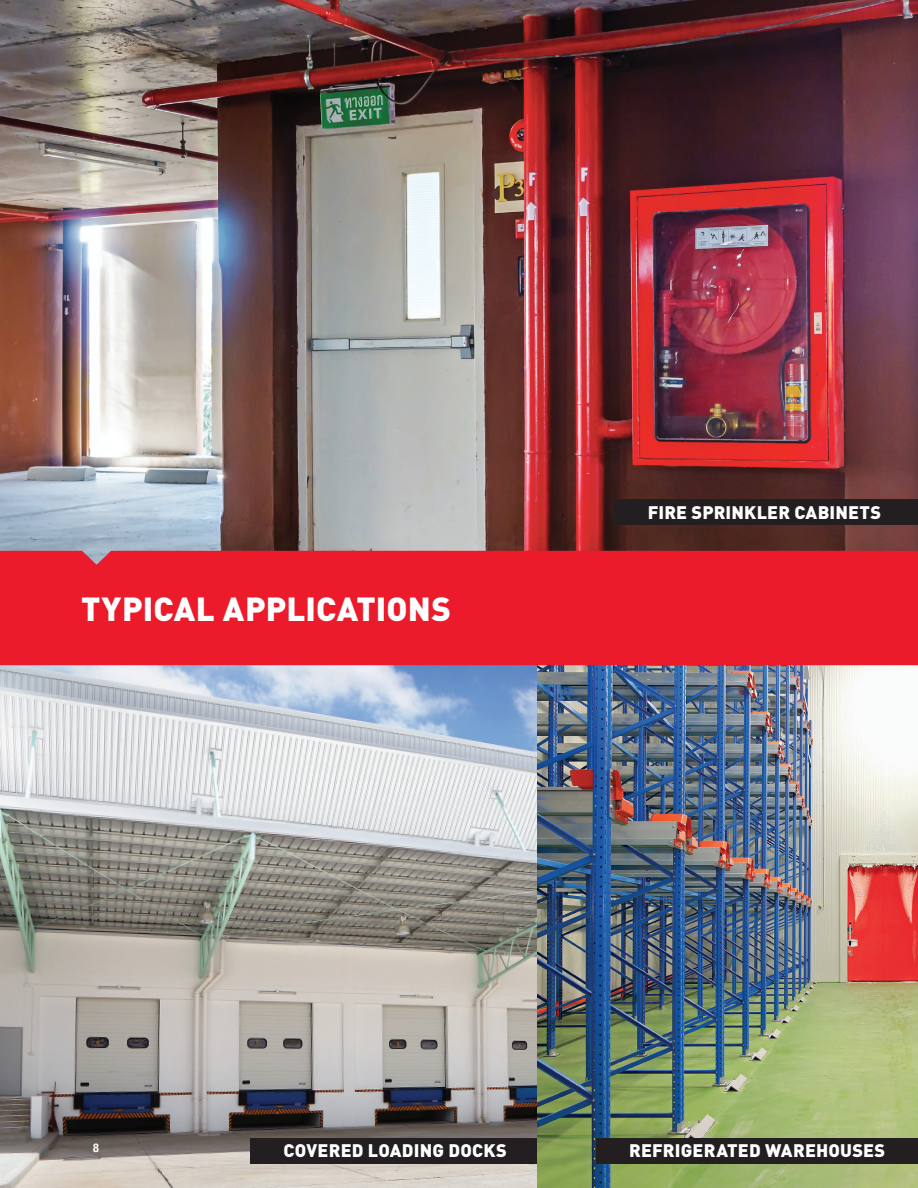
<style>
.page{position:relative;width:918px;height:1188px;background:#fff}
.page>*{position:absolute;margin:0;border:0;box-sizing:border-box;transform-origin:0 0}
.t1{font:900 33px "DIN";letter-spacing:.005em;color:#fff}
.t2{font:900 18px "DIN";letter-spacing:.01em;color:#fff}
.t3{font:700 condensed 12px "Helvetica Neue";color:#fff}
</style>
<div class="page">
<img style="left:0;top:665px;width:538px;height:523px">
<div style="left:251px;top:1138px;width:289px;height:26px;background:#231f20"></div>
<img style="left:538px;top:665px;width:380px;height:523px">
<div style="left:596px;top:1138px;width:322px;height:26px;background:#231f20"></div>
<img style="left:0;top:0;width:918px;height:551px">
<div style="left:0;top:551px;width:918px;height:114px;background:#ec1b2b"></div>
<div style="left:615px;top:500px;width:303px;height:25px;background:#231f20"></div>
<h1 class="t1" style="left:81px;top:587px;width:372px">TYPICAL APPLICATIONS</h1>
<p class="t2" style="left:648px;top:500px;width:235px">FIRE SPRINKLER CABINETS</p>
<p class="t3" style="left:93px;top:1140px;width:7px">8</p>
<p class="t2" style="left:284px;top:1138px;width:225px">COVERED LOADING DOCKS</p>
<p class="t2" style="left:629px;top:1138px;width:258px">REFRIGERATED WAREHOUSES</p>
</div>
